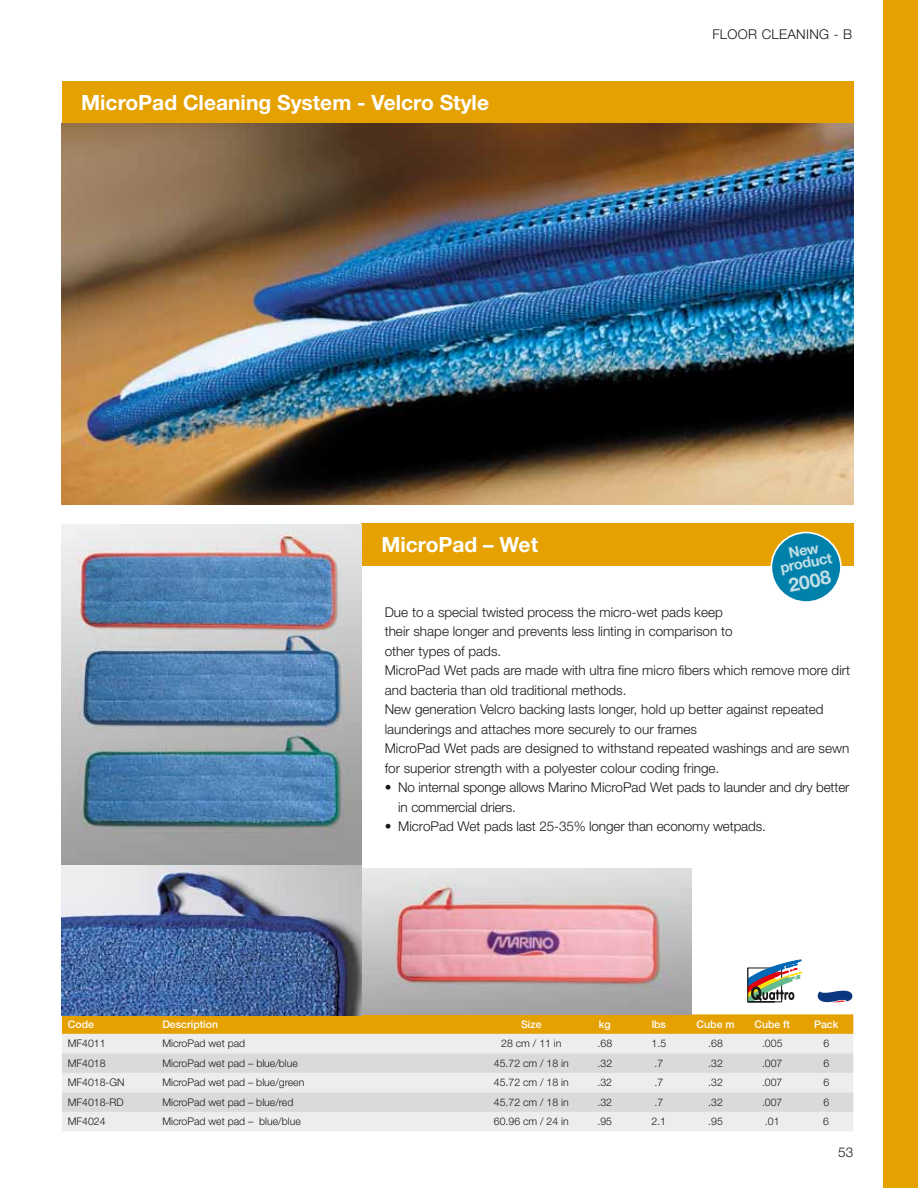
<style>
.page{position:relative;width:918px;height:1188px;background:#fff}
.page>*{position:absolute;margin:0;border:0;box-sizing:border-box;transform-origin:0 0}
.t1{font:700 21px "Helvetica Neue LT Std";color:#fff}
.t2{font:700 19.05px "Helvetica Neue LT Std";color:#c1dee4}
.t3{font:700 14.7px/12.6px "Helvetica Neue LT Std";color:#c1dee4;text-align:center}
.t4{font:300 13.5px/19.5px "Helvetica Neue LT Std";color:#191917}
.t5{font:300 13.5px "Helvetica Neue LT Std";letter-spacing:.025em;color:#191917}
.t6{font:300 10.5px "Helvetica Neue LT Std";color:#191917}
.t7{font:500 10.5px "Helvetica Neue LT Std";color:#fff}
</style>
<div class="page">
<div style="left:883px;top:0;width:35px;height:1188px;background:#e5a100"></div>
<div style="left:62px;top:82px;width:791px;height:42px;background:#e5a100"></div>
<div style="left:362px;top:524px;width:492px;height:42px;background:#e5a100"></div>
<svg style="left:62px;top:1014px;width:791px;height:20px;background:#e3a206"></svg>
<div style="left:62px;top:1034px;width:791px;height:97px;background:#ededec"></div>
<svg style="left:62px;top:1053px;width:791px;height:59px;background:#e0e0e0"></svg>
<img style="left:62px;top:524px;width:300px;height:342px">
<img style="left:362px;top:868px;width:329px;height:146px">
<img style="left:62px;top:866px;width:300px;height:150px">
<img style="left:62px;top:124px;width:791px;height:380px">
<svg style="left:817px;top:990px;width:36px;height:13px"></svg>
<div style="left:771px;top:533px;width:70px;height:69px;background:#0081ac;border-radius:50%"></div>
<div style="left:771px;top:532px;width:71px;height:71px;border:2px solid #fff;border-radius:50%"></div>
<hr style="left:747px;top:968px;width:1px;height:34px;background:#191917">
<svg style="left:748px;top:960px;width:54px;height:43px"></svg>
<h1 class="t1" style="left:81px;top:90px;width:409px">MicroPad Cleaning System - Velcro Style</h1>
<h1 class="t1" style="left:381px;top:532px;width:158px">MicroPad – Wet</h1>
<p class="t5" style="left:712px;top:26px;width:141px">FLOOR CLEANING - B</p>
<p class="t3" style="left:777px;top:549px;width:54px;rotate:-11deg">New product</p>
<h2 class="t2" style="left:787px;top:573px;width:44px;rotate:-11deg">2008</h2>
<p class="t4" style="left:385px;top:602px;width:467px">Due to a special twisted process the micro-wet pads keep<br>their shape longer and prevents less linting in comparison to<br>other types of pads.<br>MicroPad Wet pads are made with ultra fine micro fibers which remove more dirt and bacteria than old traditional methods.<br>New generation Velcro backing lasts longer, hold up better against repeated launderings and attaches more securely to our frames<br>MicroPad Wet pads are designed to withstand repeated washings and are sewn for superior strength with a polyester colour coding fringe.</p>
<p class="t4" style="left:398px;top:777px;width:453px;text-indent:-14px">• No internal sponge allows Marino MicroPad Wet pads to launder and dry better in commercial driers.</p>
<p class="t4" style="left:385px;top:816px;width:383px">• MicroPad Wet pads last 25-35% longer than economy wetpads.</p>
<p class="t7" style="left:68px;top:1018px;width:28px">Code</p>
<p class="t7" style="left:162px;top:1018px;width:57px">Description</p>
<p class="t7" style="left:521px;top:1018px;width:22px">Size</p>
<p class="t7" style="left:599px;top:1018px;width:13px">kg</p>
<p class="t7" style="left:652px;top:1018px;width:16px">lbs</p>
<p class="t7" style="left:697px;top:1018px;width:39px">Cube m</p>
<p class="t7" style="left:755px;top:1018px;width:37px">Cube ft</p>
<p class="t7" style="left:814px;top:1018px;width:26px">Pack</p>
<p class="t6" style="left:68px;top:1037px;width:39px">MF4011</p>
<p class="t6" style="left:162px;top:1037px;width:84px">MicroPad wet pad</p>
<p class="t6" style="left:501px;top:1037px;width:62px">28 cm / 11 in</p>
<p class="t6" style="left:598px;top:1037px;width:16px">.68</p>
<p class="t6" style="left:652px;top:1037px;width:16px">1.5</p>
<p class="t6" style="left:708px;top:1037px;width:16px">.68</p>
<p class="t6" style="left:762px;top:1037px;width:22px">.005</p>
<p class="t6" style="left:823px;top:1037px;width:7px">6</p>
<p class="t6" style="left:68px;top:1057px;width:39px">MF4018</p>
<p class="t6" style="left:162px;top:1057px;width:137px">MicroPad wet pad – blue/blue</p>
<p class="t6" style="left:494px;top:1057px;width:76px">45.72 cm / 18 in</p>
<p class="t6" style="left:598px;top:1057px;width:16px">.32</p>
<p class="t6" style="left:654px;top:1057px;width:10px">.7</p>
<p class="t6" style="left:708px;top:1057px;width:16px">.32</p>
<p class="t6" style="left:762px;top:1057px;width:22px">.007</p>
<p class="t6" style="left:823px;top:1057px;width:7px">6</p>
<p class="t6" style="left:68px;top:1076px;width:58px">MF4018-GN</p>
<p class="t6" style="left:162px;top:1076px;width:144px">MicroPad wet pad – blue/green</p>
<p class="t6" style="left:494px;top:1076px;width:76px">45.72 cm / 18 in</p>
<p class="t6" style="left:598px;top:1076px;width:16px">.32</p>
<p class="t6" style="left:654px;top:1076px;width:10px">.7</p>
<p class="t6" style="left:708px;top:1076px;width:16px">.32</p>
<p class="t6" style="left:762px;top:1076px;width:22px">.007</p>
<p class="t6" style="left:823px;top:1076px;width:7px">6</p>
<p class="t6" style="left:68px;top:1096px;width:57px">MF4018-RD</p>
<p class="t6" style="left:162px;top:1096px;width:133px">MicroPad wet pad – blue/red</p>
<p class="t6" style="left:494px;top:1096px;width:76px">45.72 cm / 18 in</p>
<p class="t6" style="left:598px;top:1096px;width:16px">.32</p>
<p class="t6" style="left:654px;top:1096px;width:10px">.7</p>
<p class="t6" style="left:708px;top:1096px;width:16px">.32</p>
<p class="t6" style="left:762px;top:1096px;width:22px">.007</p>
<p class="t6" style="left:823px;top:1096px;width:7px">6</p>
<p class="t6" style="left:68px;top:1115px;width:39px">MF4024</p>
<p class="t6" style="left:162px;top:1115px;width:140px">MicroPad wet pad – blue/blue</p>
<p class="t6" style="left:494px;top:1115px;width:76px">60.96 cm / 24 in</p>
<p class="t6" style="left:598px;top:1115px;width:16px">.95</p>
<p class="t6" style="left:652px;top:1115px;width:16px">2.1</p>
<p class="t6" style="left:708px;top:1115px;width:16px">.95</p>
<p class="t6" style="left:765px;top:1115px;width:16px">.01</p>
<p class="t6" style="left:823px;top:1115px;width:7px">6</p>
<p class="t4" style="left:838px;top:1142px;width:17px">53</p>
</div>
